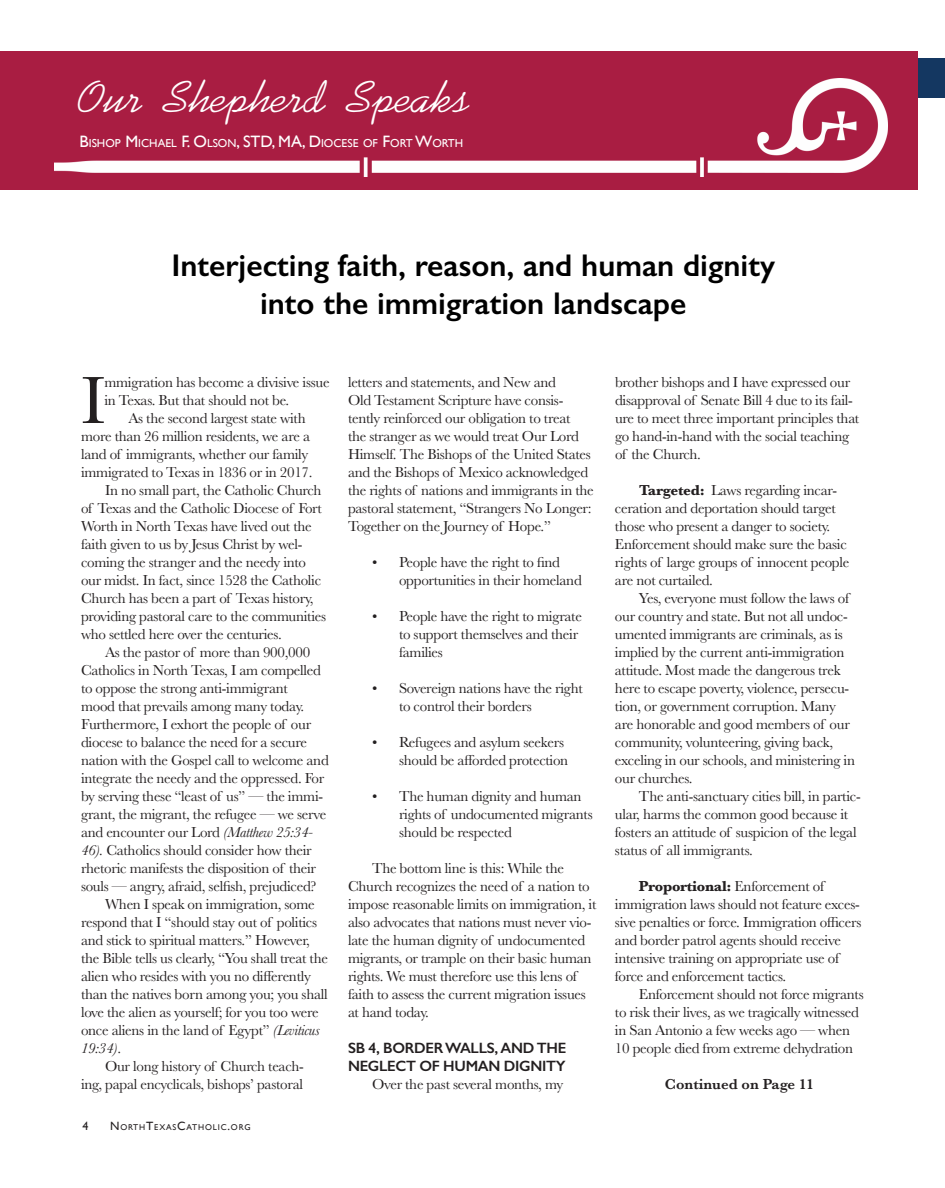
<style>
.page{position:relative;width:945px;height:1188px;background:#fff}
.page>*{position:absolute;margin:0;border:0;box-sizing:border-box;transform-origin:0 0}
.t1{font:69.3px "Baskerville";color:#231f20}
.t2{font:45px "Angelou";color:#fff}
.t3{font:600 31.5px/37.5px "Gill Sans";color:#000;text-align:center}
.t4{font:15px/18px "Baskerville";letter-spacing:-.02em;color:#231f20}
.t5{font:600 15px/18px "Gill Sans";letter-spacing:-.02em;color:#231f20}
.t6{font:600 15px "Baskerville";color:#231f20}
.t7{font:italic 15px "Baskerville";color:#231f20}
.t8{font:12px "Gill Sans";color:#231f20}
.t9{font:11.55px "Gill Sans";color:#fff}
.t10{font:8.4px "Gill Sans";letter-spacing:.1em;color:#231f20}
.s1{font-size:16.5px}
.s2{font-style:italic}
.s3{font-style:normal}
.s4{font-size:12px}
.s5{font-weight:700}
</style>
<div class="page">
<div style="left:0;top:51px;width:918px;height:138px;background:#a91d42"></div>
<img style="left:54px;top:78px;width:834px;height:99px">
<div style="left:918px;top:58px;width:27px;height:40px;background:#143761"></div>
<h2 class="t2" style="left:78px;top:72px;width:393px">Our Shepherd Speaks</h2>
<p class="t9" style="left:80px;top:136px;width:385px"><span class="s1">B</span>ISHOP <span class="s1">M</span>ICHAEL <span class="s1">F. O</span>LSON<span class="s1">, STD, MA, D</span>IOCESE OF <span class="s1">F</span>ORT <span class="s1">W</span>ORTH</p>
<h3 class="t3" style="left:171px;top:247px;width:605px">Interjecting faith, reason, and human dignity into the immigration landscape</h3>
<h1 class="t1" style="left:81px;top:356px;width:26px">I</h1>
<p class="t4" style="left:104px;top:373px;width:227px">mmigration has become a divisive issue</p>
<p class="t4" style="left:104px;top:391px;width:186px">in Texas. But that should not be.</p>
<p class="t4" style="left:128px;top:409px;width:179px">As the second largest state with</p>
<p class="t4" style="left:81px;top:427px;width:231px">more than 26 million residents, we are a</p>
<p class="t4" style="left:81px;top:445px;width:229px">land of immigrants, whether our family</p>
<p class="t4" style="left:81px;top:463px;width:233px">immigrated to Texas in 1836 or in 2017.</p>
<p class="t4" style="left:105px;top:481px;width:218px">In no small part, the Catholic Church</p>
<p class="t4" style="left:81px;top:499px;width:242px">of Texas and the Catholic Diocese of Fort</p>
<p class="t4" style="left:81px;top:517px;width:232px">Worth in North Texas have lived out the</p>
<p class="t4" style="left:81px;top:535px;width:223px">faith given to us by Jesus Christ by wel-</p>
<p class="t4" style="left:81px;top:553px;width:227px">coming the stranger and the needy into</p>
<p class="t4" style="left:81px;top:571px;width:242px">our midst. In fact, since 1528 the Catholic</p>
<p class="t4" style="left:81px;top:589px;width:234px">Church has been a part of Texas history,</p>
<p class="t4" style="left:81px;top:607px;width:247px">providing pastoral care to the communities</p>
<p class="t4" style="left:81px;top:625px;width:202px">who settled here over the centuries.</p>
<p class="t4" style="left:105px;top:643px;width:207px">As the pastor of more than 900,000</p>
<p class="t4" style="left:81px;top:661px;width:242px">Catholics in North Texas, I am compelled</p>
<p class="t4" style="left:81px;top:679px;width:208px">to oppose the strong anti-immigrant</p>
<p class="t4" style="left:81px;top:697px;width:225px">mood that prevails among many today.</p>
<p class="t4" style="left:81px;top:715px;width:232px">Furthermore, I exhort the people of our</p>
<p class="t4" style="left:81px;top:733px;width:228px">diocese to balance the need for a secure</p>
<p class="t4" style="left:81px;top:751px;width:249px">nation with the Gospel call to welcome and</p>
<p class="t4" style="left:81px;top:769px;width:245px">integrate the needy and the oppressed. For</p>
<p class="t4" style="left:81px;top:787px;width:244px">by serving these “least of us” — the immi-</p>
<p class="t4" style="left:81px;top:805px;width:247px">grant, the migrant, the refugee — we serve</p>
<p class="t4" style="left:81px;top:823px;width:234px">and encounter our Lord <span class="s2">(Matthew 25:34-</span></p>
<p class="t4" style="left:81px;top:841px;width:232px"><span class="s2">46).</span> Catholics should consider how their</p>
<p class="t4" style="left:81px;top:859px;width:237px">rhetoric manifests the disposition of their</p>
<p class="t4" style="left:81px;top:877px;width:237px">souls — angry, afraid, selfish, prejudiced?</p>
<p class="t4" style="left:105px;top:895px;width:211px">When I speak on immigration, some</p>
<p class="t4" style="left:81px;top:913px;width:238px">respond that I “should stay out of politics</p>
<p class="t4" style="left:81px;top:931px;width:230px">and stick to spiritual matters.” However,</p>
<p class="t4" style="left:81px;top:949px;width:249px">the Bible tells us clearly, “You shall treat the</p>
<p class="t4" style="left:81px;top:967px;width:232px">alien who resides with you no differently</p>
<p class="t4" style="left:81px;top:985px;width:248px">than the natives born among you; you shall</p>
<p class="t4" style="left:81px;top:1003px;width:239px">love the alien as yourself; for you too were</p>
<p class="t4" style="left:81px;top:1021px;width:240px">once aliens in the land of Egypt” <span class="s2">(Leviticus</span></p>
<p class="t7" style="left:81px;top:1038px;width:42px">19:34)<span class="s3">.</span></p>
<p class="t4" style="left:105px;top:1057px;width:200px">Our long history of Church teach-</p>
<p class="t4" style="left:81px;top:1075px;width:224px">ing, papal encyclicals, bishops’ pastoral</p>
<p class="t8" style="left:82px;top:1119px;width:7px">4</p>
<p class="t10" style="left:110px;top:1123px;width:142px"><span class="s4">N</span>ORTH<span class="s4">T</span>EXAS<span class="s4">C</span>ATHOLIC<span class="s4">.</span>ORG</p>
<p class="t4" style="left:348px;top:373px;width:247px">letters and statements, and New and<br>Old Testament Scripture have consis&shy;tently reinforced our obligation to treat<br>the stranger as we would treat Our Lord Himself. The Bishops of the United States and the Bishops of Mexico acknowledged the rights of nations and immigrants in the pastoral statement, “Strangers No Longer:<br>Together on the Journey of Hope.”</p>
<p class="t4" style="left:399px;top:553px;width:184px;text-indent:-27px">• People have the right to find opportunities in their homeland</p>
<p class="t4" style="left:399px;top:607px;width:184px;text-indent:-27px">• People have the right to migrate to support themselves and their families</p>
<p class="t4" style="left:399px;top:679px;width:185px;text-indent:-27px">• Sovereign nations have the right to control their borders</p>
<p class="t4" style="left:372px;top:733px;width:198px;text-align:right">• Refugees and asylum seekers should be afforded protection</p>
<p class="t4" style="left:399px;top:787px;width:195px;text-indent:-27px">• The human dignity and human rights of undocumented migrants should be respected</p>
<p class="t4" style="left:348px;top:859px;width:250px;text-indent:24px">The bottom line is this: While the Church recognizes the need of a nation to impose reasonable limits on immigration, it also advocates that nations must never vio&shy;late the human dignity of undocumented migrants, or trample on their basic human rights. We must therefore use this lens of faith to assess the current migration issues at hand today.</p>
<p class="t5" style="left:348px;top:1039px;width:220px">SB 4, BORDER WALLS, AND THE<br>NEGLECT OF HUMAN DIGNITY</p>
<p class="t4" style="left:372px;top:1075px;width:193px">Over the past several months, my</p>
<p class="t4" style="left:615px;top:373px;width:246px">brother bishops and I have expressed our disapproval of Senate Bill 4 due to its fail&shy;ure to meet three important principles that go hand-in-hand with the social teaching of the Church.</p>
<p class="t4" style="left:615px;top:481px;width:236px;text-indent:24px"><span class="s5">Targeted:</span> Laws regarding incar&shy;ceration and deportation should target those who present a danger to society.<br>Enforcement should make sure the basic rights of large groups of innocent people are not curtailed.</p>
<p class="t4" style="left:615px;top:589px;width:242px;text-indent:24px">Yes, everyone must follow the laws of our country and state. But not all undoc&shy;umented immigrants are criminals, as is implied by the current anti-immigration attitude. Most made the dangerous trek here to escape poverty, violence, persecu&shy;tion, or government corruption. Many are honorable and good members of our community, volunteering, giving back, exceling in our schools, and ministering in our churches.</p>
<p class="t4" style="left:615px;top:787px;width:247px;text-indent:24px">The anti-sanctuary cities bill, in partic&shy;ular, harms the common good because it fosters an attitude of suspicion of the legal status of all immigrants.</p>
<p class="t4" style="left:615px;top:877px;width:248px;text-indent:24px"><span class="s5">Proportional:</span> Enforcement of immigration laws should not feature exces&shy;sive penalties or force. Immigration officers and border patrol agents should receive intensive training on appropriate use of force and enforcement tactics.</p>
<p class="t4" style="left:615px;top:985px;width:250px;text-indent:24px">Enforcement should not force migrants to risk their lives, as we tragically witnessed in San Antonio a few weeks ago — when 10 people died from extreme dehydration</p>
<p class="t6" style="left:665px;top:1074px;width:151px">Continued on Page 11</p>
</div>
